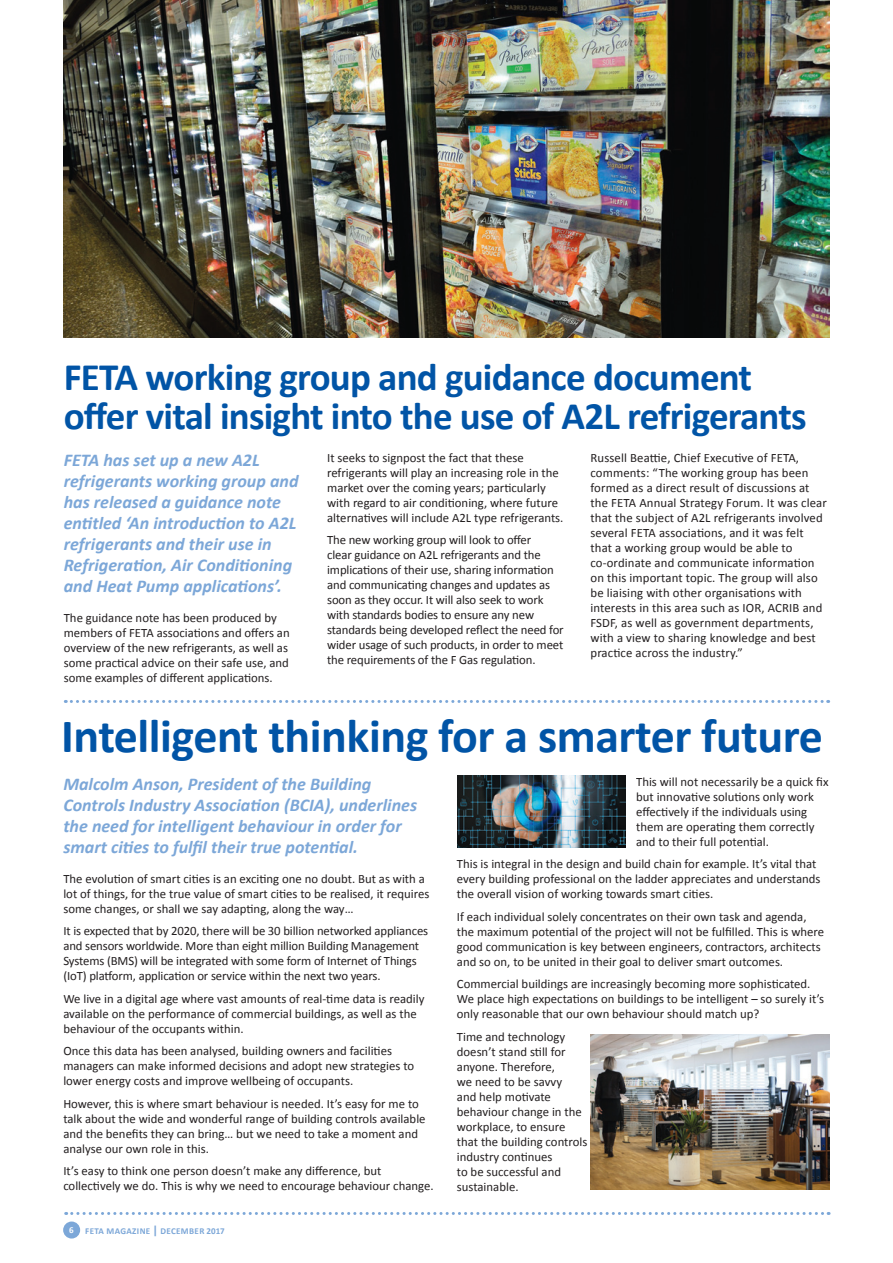
<style>
.page{position:relative;width:893px;height:1263px;background:#fff}
.page>*{position:absolute;margin:0;border:0;box-sizing:border-box;transform-origin:0 0}
.t1{font:700 48px "Calibri";letter-spacing:-.01em;color:#0154a6}
.t2{font:700 39px/39px "Calibri";letter-spacing:-.02em;color:#0154a6}
.t3{font:italic 700 18px/21px "Calibri";color:#7ca7d8}
.t4{font:12.75px/15px "Calibri";color:#231f20}
.t5{font:700 9px "Calibri";letter-spacing:.04em;color:#7ca7d8}
.t6{font:700 9px "Calibri";color:#fff}
.s1{font-size:12px}
</style>
<div class="page">
<img style="left:591px;top:1034px;width:238px;height:156px">
<svg style="left:65px;top:700px;width:764px;height:3px"></svg>
<svg style="left:66px;top:1212px;width:763px;height:3px"></svg>
<div style="left:63px;top:1221px;width:17px;height:17px;background:#7ca7d8;border-radius:50%"></div>
<img style="left:64px;top:0;width:765px;height:338px">
<img style="left:458px;top:775px;width:167px;height:73px">
<h2 class="t2" style="left:64px;top:356px;width:744px">FETA working group and guidance document offer vital insight into the use of A2L refrigerants</h2>
<h3 class="t3" style="left:64px;top:449px;width:236px">FETA has set up a new A2L refrigerants working group and has released a guidance note entitled ‘An introduction to A2L refrigerants and their use in<br>Refrigeration, Air Conditioning and Heat Pump applications’.</h3>
<p class="t4" style="left:64px;top:610px;width:227px">The guidance note has been produced by members of FETA associations and offers an overview of the new refrigerants, as well as some practical advice on their safe use, and some examples of different applications.</p>
<p class="t4" style="left:327px;top:450px;width:238px">It seeks to signpost the fact that these refrigerants will play an increasing role in the market over the coming years; particularly with regard to air conditioning, where future alternatives will include A2L type refrigerants.</p>
<p class="t4" style="left:327px;top:532px;width:238px">The new working group will look to offer<br>clear guidance on A2L refrigerants and the implications of their use, sharing information and communicating changes and updates as soon as they occur. It will also seek to work with standards bodies to ensure any new standards being developed reflect the need for wider usage of such products, in order to meet the requirements of the F Gas regulation.</p>
<p class="t4" style="left:590px;top:450px;width:238px">Russell Beattie, Chief Executive of FETA, comments: “The working group has been formed as a direct result of discussions at the FETA Annual Strategy Forum. It was clear that the subject of A2L refrigerants involved several FETA associations, and it was felt that a working group would be able to co-ordinate and communicate information on this important topic. The group will also be liaising with other organisations with interests in this area such as IOR, ACRIB and FSDF, as well as government departments, with a view to sharing knowledge and best practice across the industry.”</p>
<h1 class="t1" style="left:61px;top:706px;width:763px">Intelligent thinking for a smarter future</h1>
<h3 class="t3" style="left:63px;top:772px;width:355px">Malcolm Anson, President of the Building Controls Industry Association (BCIA), underlines the need for intelligent behaviour in order for smart cities to fulfil their true potential.</h3>
<p class="t4" style="left:63px;top:870px;width:367px">The evolution of smart cities is an exciting one no doubt. But as with a lot of things, for the true value of smart cities to be realised, it requires some changes, or shall we say adapting, along the way…</p>
<p class="t4" style="left:63px;top:923px;width:366px">It is expected that by 2020, there will be 30 billion networked appliances and sensors worldwide. More than eight million Building Management Systems (BMS) will be integrated with some form of Internet of Things (IoT) platform, application or service within the next two years.</p>
<p class="t4" style="left:63px;top:990px;width:363px">We live in a digital age where vast amounts of real-time data is readily available on the performance of commercial buildings, as well as the behaviour of the occupants within.</p>
<p class="t4" style="left:63px;top:1043px;width:352px">Once this data has been analysed, building owners and facilities managers can make informed decisions and adopt new strategies to lower energy costs and improve wellbeing of occupants.</p>
<p class="t4" style="left:63px;top:1095px;width:364px">However, this is where smart behaviour is needed. It’s easy for me to talk about the wide and wonderful range of building controls available and the benefits they can bring… but we need to take a moment and analyse our own role in this.</p>
<p class="t4" style="left:63px;top:1163px;width:372px">It’s easy to think one person doesn’t make any difference, but collectively we do. This is why we need to encourage behaviour change.</p>
<p class="t4" style="left:636px;top:773px;width:194px">This will not necessarily be a quick fix but innovative solutions only work effectively if the individuals using them are operating them correctly and to their full potential.</p>
<p class="t4" style="left:457px;top:856px;width:365px">This is integral in the design and build chain for example. It’s vital that every building professional on the ladder appreciates and understands the overall vision of working towards smart cities.</p>
<p class="t4" style="left:457px;top:908px;width:369px">If each individual solely concentrates on their own task and agenda, the maximum potential of the project will not be fulfilled. This is where good communication is key between engineers, contractors, architects and so on, to be united in their goal to deliver smart outcomes.</p>
<p class="t4" style="left:457px;top:976px;width:369px">Commercial buildings are increasingly becoming more sophisticated.<br>We place high expectations on buildings to be intelligent – so surely it’s only reasonable that our own behaviour should match up?</p>
<p class="t4" style="left:457px;top:1028px;width:132px">Time and technology doesn’t stand still for anyone. Therefore,<br>we need to be savvy<br>and help motivate behaviour change in the workplace, to ensure that the building controls industry continues<br>to be successful and sustainable.</p>
<p class="t6" style="left:69px;top:1224px;width:6px">6</p>
<p class="t5" style="left:85px;top:1225px;width:110px">FETA MAGAZINE <span class="s1">|</span> DECEMber</p>
<p class="t5" style="left:207px;top:1225px;width:20px">2017</p>
</div>
